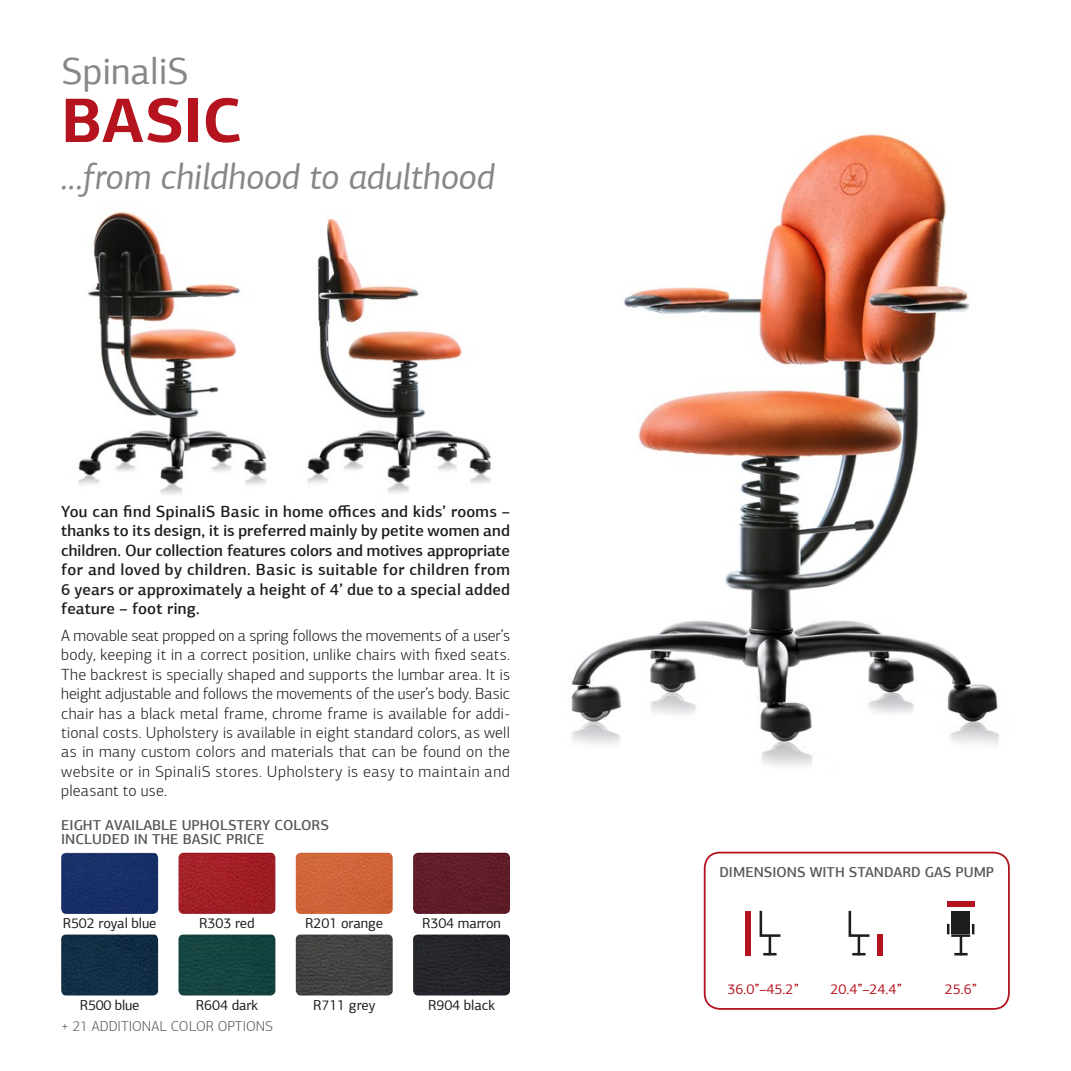
<style>
.page{position:relative;width:1071px;height:1071px;background:#fff}
.page>*{position:absolute;margin:0;border:0;box-sizing:border-box;transform-origin:0 0}
.t1{font:700 63px "PF Agora Sans Pro";letter-spacing:-.005em;color:#b5131d}
.t2{font:37.8px "PF Agora Sans Pro";letter-spacing:-.01em;color:#878787}
.t3{font:italic 36.05px "PF Agora Sans Pro";letter-spacing:-.005em;color:#878787}
.t4{font:300 16.28px/19.4px "PF Agora Sans Pro";letter-spacing:.03em;color:#1d1d1b;text-align:justify}
.t5{font:500 16.28px/19.4px "PF Agora Sans Pro";letter-spacing:.01em;color:#1d1d1b;text-align:justify}
.t6{font:500 14.35px/14.3px "PF Agora Sans Pro";color:#575756}
.t7{font:14.35px "PF Agora Sans Pro";letter-spacing:-.01em;color:#1d1d1b}
.t8{font:14.35px "PF Agora Sans Pro";color:#b5131d}
.t9{font:300 14.35px "PF Agora Sans Pro";color:#575756}
</style>
<div class="page">
<img style="left:78px;top:212px;width:189px;height:283px">
<img style="left:307px;top:218px;width:184px;height:275px">
<img style="left:571px;top:134px;width:428px;height:633px">
<div style="left:61px;top:853px;width:97px;height:61px;background:#182f68"></div>
<img style="left:61px;top:934px;width:97px;height:62px">
<img style="left:178px;top:853px;width:97px;height:61px">
<img style="left:178px;top:934px;width:97px;height:62px">
<img style="left:296px;top:853px;width:97px;height:61px">
<img style="left:296px;top:934px;width:97px;height:62px">
<img style="left:413px;top:853px;width:97px;height:61px">
<img style="left:413px;top:934px;width:97px;height:62px">
<div style="left:704px;top:852px;width:306px;height:158px;border:2px solid #b5131d;border-radius:15px"></div>
<svg style="left:759px;top:910px;width:22px;height:45px"></svg>
<div style="left:745px;top:911px;width:6px;height:44px;background:#b5131d"></div>
<svg style="left:848px;top:910px;width:22px;height:45px"></svg>
<div style="left:878px;top:934px;width:5px;height:21px;background:#b5131d"></div>
<div style="left:947px;top:902px;width:28px;height:5px;background:#b5131d"></div>
<svg style="left:947px;top:924px;width:27px;height:31px"></svg>
<div style="left:951px;top:911px;width:19px;height:23px;background:#1d1d1b"></div>
<h2 class="t2" style="left:61px;top:56px;width:129px">SpinaliS</h2>
<h1 class="t1" style="left:61px;top:95px;width:182px">BASIC</h1>
<h3 class="t3" style="left:61px;top:162px;width:435px">...from childhood to adulthood</h3>
<p class="t5" style="left:61px;top:503px;width:450px">You can find SpinaliS Basic in home offices and kids’ rooms – thanks to its design, it is preferred mainly by petite women and children. Our collection features colors and motives appropriate for and loved by children. Basic is suitable for children from 6 years or approximately a height of 4’ due to a special added feature – foot ring.</p>
<p class="t4" style="left:61px;top:627px;width:450px">A movable seat propped on a spring follows the movements of a user’s body, keeping it in a correct position, unlike chairs with fixed seats.<br>The backrest is specially shaped and supports the lumbar area. It is height adjustable and follows the movements of the user’s body. Basic chair has a black metal frame, chrome frame is available for addi&shy;tional costs. Upholstery is available in eight standard colors, as well as in many custom colors and materials that can be found on the website or in SpinaliS stores. Upholstery is easy to maintain and pleasant to use.</p>
<p class="t6" style="left:61px;top:819px;width:269px">EIGHT AVAILABLE UPHOLSTERY COLORS<br>INCLUDED IN THE BASIC PRICE</p>
<p class="t7" style="left:63px;top:917px;width:95px">R502 royal blue</p>
<p class="t7" style="left:199px;top:917px;width:57px">R303 red</p>
<p class="t7" style="left:305px;top:917px;width:79px">R201 orange</p>
<p class="t7" style="left:422px;top:917px;width:80px">R304 marron</p>
<p class="t7" style="left:80px;top:999px;width:61px">R500 blue</p>
<p class="t7" style="left:196px;top:999px;width:64px">R604 dark</p>
<p class="t7" style="left:313px;top:999px;width:64px">R711 grey</p>
<p class="t7" style="left:428px;top:999px;width:68px">R904 black</p>
<p class="t9" style="left:61px;top:1020px;width:213px">+ 21 ADDITIONAL COLOR OPTIONS</p>
<p class="t6" style="left:719px;top:866px;width:276px">DIMENSIONS WITH STANDARD GAS PUMP</p>
<p class="t8" style="left:727px;top:983px;width:73px">36.0”–45.2”</p>
<p class="t8" style="left:830px;top:983px;width:73px">20.4”–24.4”</p>
<p class="t8" style="left:945px;top:983px;width:34px">25.6”</p>
</div>
